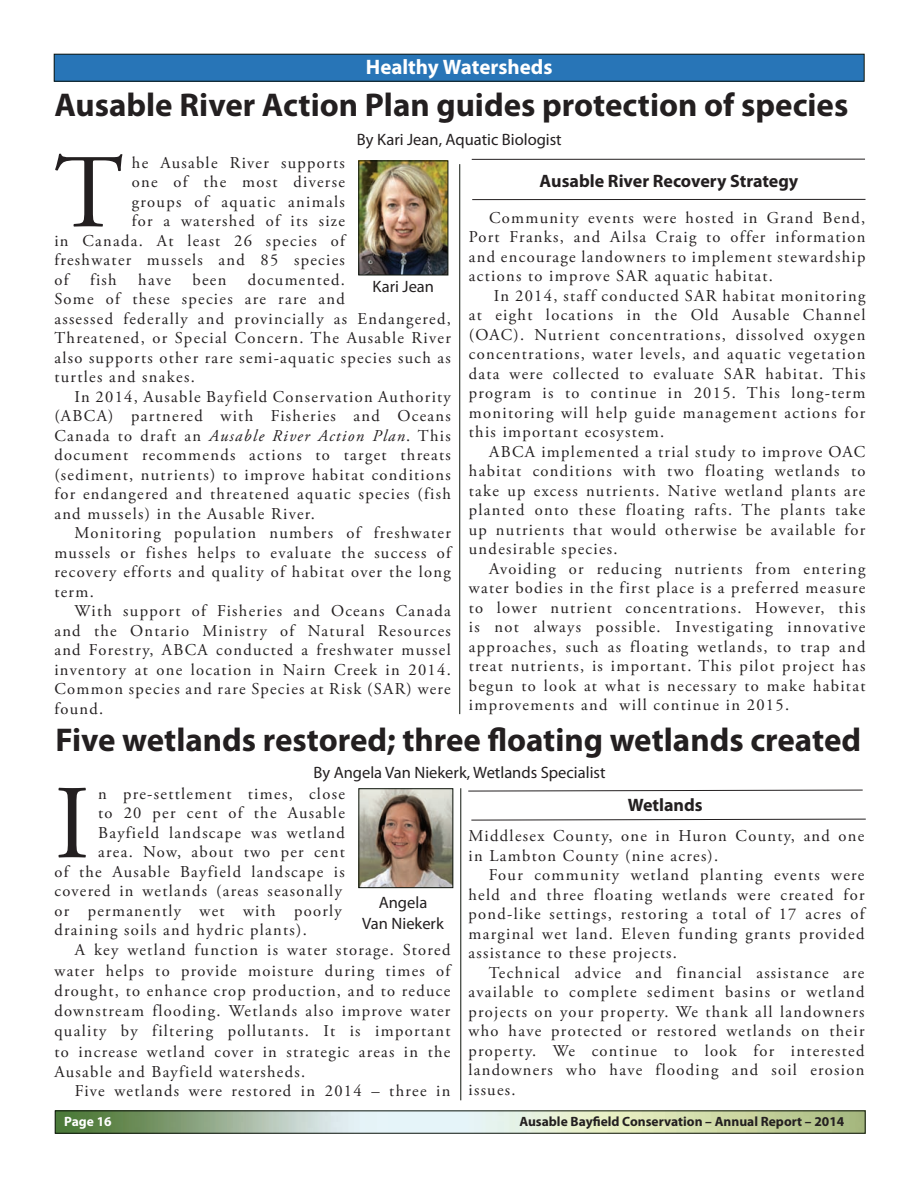
<style>
.page{position:relative;width:918px;height:1188px;background:#fff}
.page>*{position:absolute;margin:0;border:0;box-sizing:border-box;transform-origin:0 0}
.t1{font:104.7px "Adobe Garamond Pro";color:#231f20}
.t2{font:700 33px "Myriad Pro";color:#231f20}
.t3{font:700 21px "Myriad Pro";letter-spacing:-.005em;color:#fff}
.t4{font:700 18px "Myriad Pro";color:#231f20}
.t5{font:16.5px/19.5px "Adobe Garamond Pro";letter-spacing:.08em;color:#231f20;text-align:justify}
.t6{font:16.5px/21px "Myriad Pro";color:#231f20;text-align:center}
.t7{font:700 13.5px "Myriad Pro";color:#231f20}
.t8{font:700 13.5px "Myriad Pro";color:#fff}
.s1{font-style:italic}
</style>
<div class="page">
<img style="left:57px;top:1113px;width:806px;height:18px">
<hr style="left:472px;top:159px;width:393px;height:1px;background:#231f20">
<hr style="left:472px;top:199px;width:394px;height:1px;background:#231f20">
<img style="left:360px;top:162px;width:86px;height:111px">
<div style="left:358px;top:160px;width:90px;height:115px;border:1px solid #0e150d"></div>
<div style="left:54px;top:54px;width:810px;height:27px;background:#2875b7"></div>
<div style="left:54px;top:54px;width:810px;height:27px;border:1px solid #0e150d"></div>
<hr style="left:459px;top:164px;width:1px;height:550px;background:#0e150d">
<img style="left:360px;top:790px;width:91px;height:96px">
<div style="left:358px;top:788px;width:95px;height:100px;border:1px solid #0e150d"></div>
<svg style="left:468px;top:789px;width:395px;height:3px"></svg>
<svg style="left:471px;top:818px;width:395px;height:3px"></svg>
<hr style="left:460px;top:788px;width:1px;height:312px;background:#0e150d">
<p class="t3" style="left:366px;top:53px;width:188px">Healthy Watersheds</p>
<h2 class="t2" style="left:54px;top:84px;width:795px">Ausable River Action Plan guides protection of species</h2>
<h1 class="t1" style="left:54px;top:130px;width:71px">T</h1>
<p class="t5" style="left:132px;top:153px;width:215px">he Ausable River supports</p>
<p class="t6" style="left:357px;top:129px;width:206px">By Kari Jean, Aquatic Biologist</p>
<p class="t4" style="left:540px;top:169px;width:260px">Ausable River Recovery Strategy</p>
<p class="t5" style="left:132px;top:173px;width:214px">one of the most diverse</p>
<p class="t5" style="left:132px;top:192px;width:214px">groups of aquatic animals</p>
<p class="t5" style="left:132px;top:212px;width:214px">for a watershed of its size</p>
<p class="t5" style="left:54px;top:231px;width:292px">in Canada. At least 26 species of</p>
<p class="t5" style="left:54px;top:251px;width:292px">freshwater mussels and 85 species</p>
<p class="t5" style="left:54px;top:270px;width:16px">of</p>
<p class="t5" style="left:90px;top:270px;width:28px">fish</p>
<p class="t5" style="left:138px;top:270px;width:34px">have</p>
<p class="t5" style="left:192px;top:270px;width:35px">been</p>
<p class="t5" style="left:469px;top:208px;width:398px;text-indent:20px">Community events were hosted in Grand Bend, Port Franks, and Ailsa Craig to offer information and encourage landowners to implement stewardship actions to improve SAR aquatic habitat.</p>
<p class="t5" style="left:469px;top:286px;width:398px;text-indent:25px">In 2014, staff conducted SAR habitat monitoring at eight locations in the Old Ausable Channel (OAC). Nutrient concentrations, dissolved oxygen concentrations, water levels, and aquatic vegetation data were collected to evaluate SAR habitat. This program is to continue in 2015. This long-term monitoring will help guide management actions for this important ecosystem.</p>
<p class="t5" style="left:469px;top:442px;width:398px;text-indent:20px">ABCA implemented a trial study to improve OAC habitat conditions with two floating wetlands to take up excess nutrients. Native wetland plants are planted onto these floating rafts. The plants take up nutrients that would otherwise be available for undesirable species.</p>
<p class="t5" style="left:469px;top:559px;width:398px;text-indent:20px">Avoiding or reducing nutrients from entering water bodies in the first place is a preferred measure to lower nutrient concentrations. However, this is not always possible. Investigating innovative approaches, such as floating wetlands, to trap and treat nutrients, is important. This pilot project has begun to look at what is necessary to make habitat improvements and will continue in 2015.</p>
<p class="t5" style="left:54px;top:270px;width:398px;text-align:left;text-indent:194px">documented.<br>Some of these species are rare and<br>assessed federally and provincially as Endangered, Threatened, or Special Concern. The Ausable River also supports other rare semi-aquatic species such as turtles and snakes.</p>
<p class="t5" style="left:54px;top:387px;width:398px;text-indent:20px">In 2014, Ausable Bayfield Conservation Authority (ABCA) partnered with Fisheries and Oceans Canada to draft an <span class="s1">Ausable River Action Plan</span>. This document recommends actions to target threats (sediment, nutrients) to improve habitat conditions for endangered and threatened aquatic species (fish and mussels) in the Ausable River.</p>
<p class="t5" style="left:54px;top:524px;width:398px;text-indent:20px">Monitoring population numbers of freshwater mussels or fishes helps to evaluate the success of recovery efforts and quality of habitat over the long term.</p>
<p class="t5" style="left:54px;top:602px;width:398px;text-indent:20px">With support of Fisheries and Oceans Canada and the Ontario Ministry of Natural Resources and Forestry, ABCA conducted a freshwater mussel inventory at one location in Nairn Creek in 2014.<br>Common species and rare Species at Risk (SAR) were found.</p>
<p class="t6" style="left:373px;top:276px;width:63px">Kari Jean</p>
<h2 class="t2" style="left:55px;top:718px;width:807px">Five wetlands restored; three floating wetlands created</h2>
<p class="t6" style="left:313px;top:761px;width:294px">By Angela Van Niekerk, Wetlands Specialist</p>
<h1 class="t1" style="left:54px;top:761px;width:37px">I</h1>
<p class="t5" style="left:98px;top:784px;width:248px">n pre-settlement times, close</p>
<p class="t5" style="left:98px;top:804px;width:248px">to 20 per cent of the Ausable</p>
<p class="t5" style="left:98px;top:823px;width:248px">Bayfield landscape was wetland</p>
<p class="t5" style="left:98px;top:843px;width:248px">area. Now, about two per cent</p>
<p class="t5" style="left:54px;top:862px;width:292px">of the Ausable Bayfield landscape is</p>
<p class="t5" style="left:54px;top:882px;width:289px">covered in wetlands (areas seasonally</p>
<p class="t5" style="left:54px;top:901px;width:289px">or permanently wet with poorly</p>
<p class="t5" style="left:54px;top:921px;width:254px">draining soils and hydric plants).</p>
<p class="t5" style="left:75px;top:941px;width:377px">A key wetland function is water storage. Stored</p>
<p class="t5" style="left:54px;top:961px;width:397px">water helps to provide moisture during times of</p>
<p class="t5" style="left:54px;top:982px;width:397px">drought, to enhance crop production, and to reduce</p>
<p class="t5" style="left:54px;top:1002px;width:397px">downstream flooding. Wetlands also improve water</p>
<p class="t5" style="left:54px;top:1022px;width:397px">quality by filtering pollutants. It is important</p>
<p class="t5" style="left:54px;top:1042px;width:397px">to increase wetland cover in strategic areas in the</p>
<p class="t5" style="left:54px;top:1063px;width:252px">Ausable and Bayfield watersheds.</p>
<p class="t5" style="left:75px;top:1082px;width:377px">Five wetlands were restored in 2014 – three in</p>
<p class="t6" style="left:362px;top:892px;width:83px">Angela<br>Van Niekerk</p>
<p class="t4" style="left:628px;top:793px;width:76px">Wetlands</p>
<p class="t5" style="left:468px;top:827px;width:397px">Middlesex County, one in Huron County, and one in Lambton County (nine acres).</p>
<p class="t5" style="left:468px;top:866px;width:398px;text-indent:20px">Four community wetland planting events were held and three floating wetlands were created for pond-like settings, restoring a total of 17 acres of marginal wet land. Eleven funding grants provided assistance to these projects.</p>
<p class="t5" style="left:468px;top:963px;width:398px;text-indent:20px">Technical advice and financial assistance are available to complete sediment basins or wetland projects on your property. We thank all landowners who have protected or restored wetlands on their property. We continue to look for interested landowners who have flooding and soil erosion issues.</p>
<p class="t8" style="left:64px;top:1113px;width:49px">Page 16</p>
<p class="t7" style="left:519px;top:1113px;width:327px">Ausable Bayfield Conservation – Annual Report – 2014</p>
</div>
